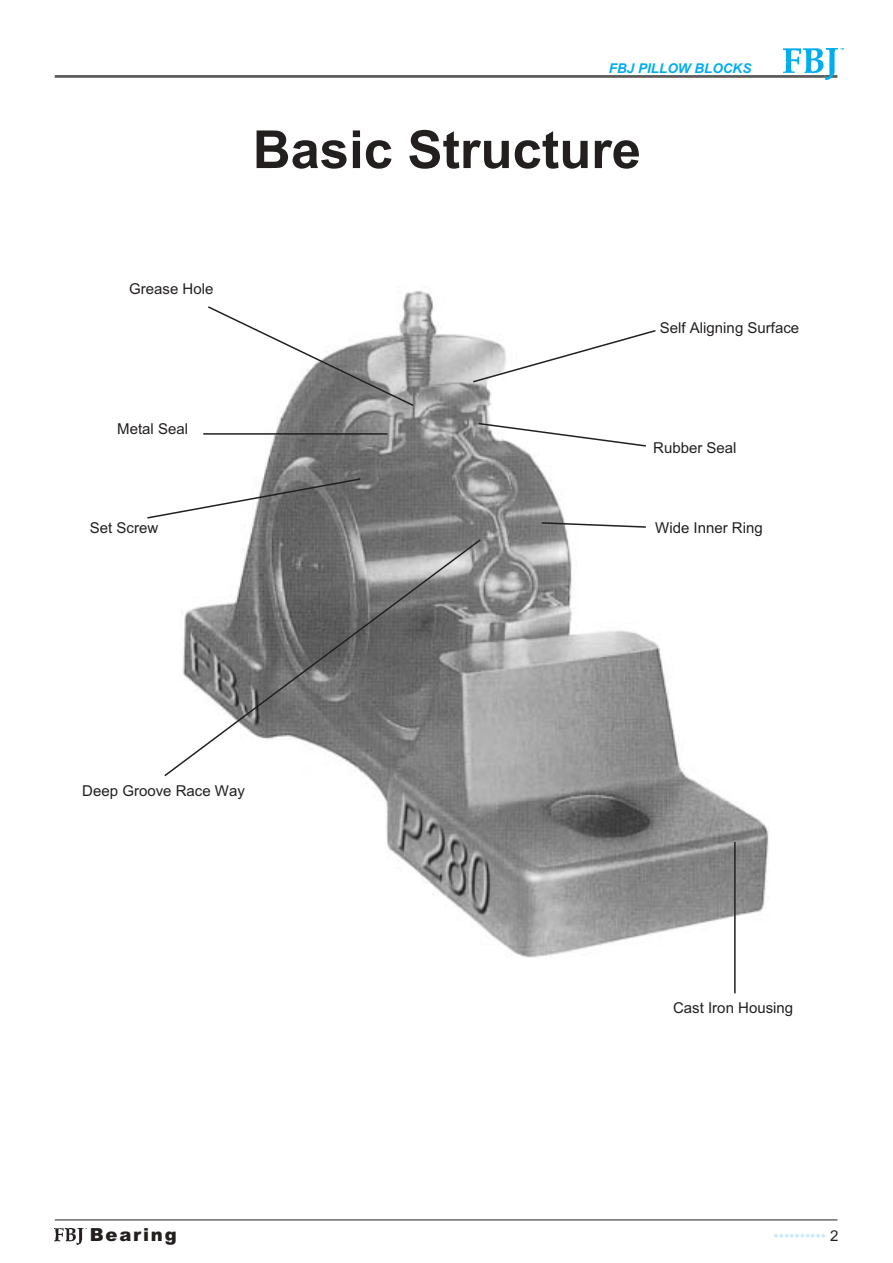
<style>
.page{position:relative;width:893px;height:1263px;background:#fff}
.page>*{position:absolute;margin:0;border:0;box-sizing:border-box;transform-origin:0 0}
.t1{font:700 52.5px "Arial";color:#231f1f}
.t2{font:900 18px "Arial";letter-spacing:.1em;color:#231f1f}
.t3{font:15px "Arial";color:#231f1f}
.t4{font:15px "Arial";color:#c7ebfb}
.t5{font:italic 700 13.5px "Arial";color:#00adef}
.s1{color:#231f1f}
</style>
<div class="page">
<img style="left:249px;top:290px;width:520px;height:678px">
<hr style="left:55px;top:1220px;width:782px;height:1px;background:#231f1f">
<hr style="left:55px;top:76px;width:782px;height:1px;background:#231f1f">
<hr style="left:55px;top:77px;width:782px;height:1px;background:#231f1f">
<img style="left:783px;top:49px;width:61px;height:30px">
<img style="left:55px;top:1228px;width:32px;height:16px">
<svg style="left:471px;top:329px;width:186px;height:55px"></svg>
<svg style="left:477px;top:422px;width:170px;height:107px"></svg>
<hr style="left:734px;top:842px;width:1px;height:151px;background:#231f1f">
<svg style="left:164px;top:538px;width:318px;height:240px"></svg>
<svg style="left:147px;top:305px;width:268px;height:215px"></svg>
<p class="t5" style="left:608px;top:63px;width:144px">FBJ PILLOW BLOCKS</p>
<h1 class="t1" style="left:253px;top:130px;width:390px">Basic Structure</h1>
<p class="t3" style="left:129px;top:283px;width:86px">Grease Hole</p>
<p class="t3" style="left:117px;top:424px;width:72px">Metal Seal</p>
<p class="t3" style="left:90px;top:522px;width:70px">Set Screw</p>
<p class="t3" style="left:660px;top:322px;width:141px">Self Aligning Surface</p>
<p class="t3" style="left:653px;top:442px;width:85px">Rubber Seal</p>
<p class="t3" style="left:655px;top:522px;width:109px">Wide Inner Ring</p>
<p class="t3" style="left:82px;top:785px;width:164px">Deep Groove Race Way</p>
<p class="t2" style="left:90px;top:1229px;width:88px">Bearing</p>
<p class="t3" style="left:673px;top:1002px;width:122px">Cast Iron Housing</p>
<p class="t4" style="left:773px;top:1231px;width:67px">•••••••••• <span class="s1">2</span></p>
</div>
